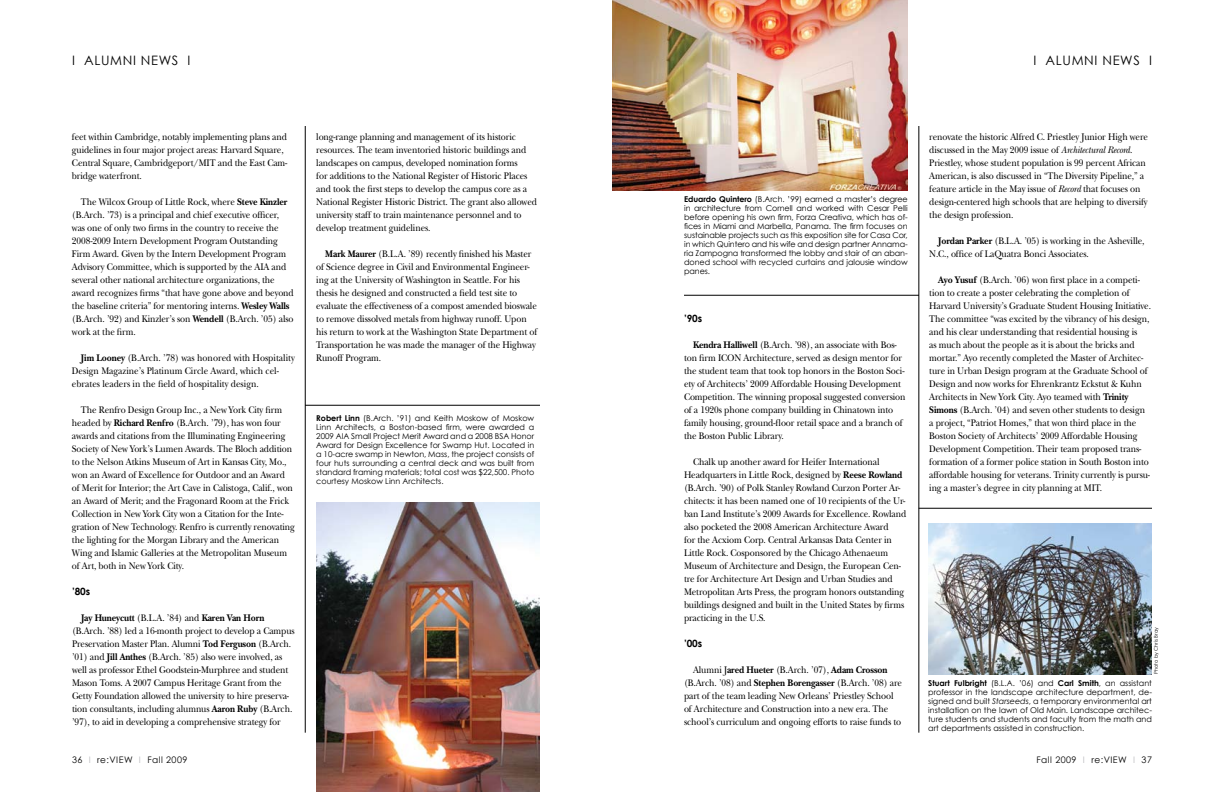
<style>
.page{position:relative;width:1224px;height:792px;background:#fff}
.page>*{position:absolute;margin:0;border:0;box-sizing:border-box;transform-origin:0 0}
.t1{font:13px "Century Gothic";letter-spacing:.05em;color:#000}
.t2{font:10px/13px "New Baskerville";letter-spacing:-.01em;color:#000;scale:.9 1}
.t3{font:700 10px "Century Gothic";letter-spacing:-.01em;color:#000}
.t4{font:9px "Century Gothic";letter-spacing:.05em;color:#000}
.t5{font:8px/9px "Century Gothic";color:#000;text-align:justify}
.t6{font:5px "Century Gothic";color:#000}
.s1{font-weight:700}
.s2{font-style:italic}
.s3{color:#bcbdc0}
</style>
<div class="page">
<img style="left:316px;top:502px;width:224px;height:290px">
<hr style="left:305px;top:126px;width:1px;height:607px;background:#000">
<hr style="left:305px;top:405px;width:235px;height:1px;background:#000">
<img style="left:928px;top:523px;width:224px;height:152px">
<hr style="left:919px;top:126px;width:1px;height:607px;background:#000">
<hr style="left:684px;top:295px;width:235px;height:1px;background:#000">
<hr style="left:919px;top:508px;width:233px;height:1px;background:#000">
<img style="left:612px;top:0;width:296px;height:191px">
<h1 class="t1" style="left:72px;top:52px;width:118px">I ALUMNI NEWS I</h1>
<p class="t2" style="left:72px;top:130px;width:241px">feet within Cambridge, notably implementing plans and guidelines in four major project areas: Harvard Square, Central Square, Cambridgeport/MIT and the East Cam&shy;bridge waterfront.</p>
<p class="t2" style="left:72px;top:195px;width:248px;text-indent:9px">The Wilcox Group of Little Rock, where <span class="s1">Steve Kinzler </span>(B.Arch. ’73) is a principal and chief executive officer, was one of only two firms in the country to receive the 2008-2009 Intern Development Program Outstanding Firm Award. Given by the Intern Development Program Advisory Committee, which is supported by the AIA and several other national architecture organizations, the award recognizes firms “that have gone above and beyond the baseline criteria” for mentoring interns. <span class="s1">Wesley Walls </span>(B.Arch. ’92) and Kinzler’s son <span class="s1">Wendell</span> (B.Arch. ’05) also work at the firm.</p>
<p class="t2" style="left:72px;top:351px;width:249px;text-indent:9px"><span class="s1">Jim Looney</span> (B.Arch. ’78) was honored with Hospitality<br>Design Magazine’s Platinum Circle Award, which cel&shy;ebrates leaders in the field of hospitality design.</p>
<p class="t2" style="left:72px;top:403px;width:249px;text-indent:9px">The Renfro Design Group Inc., a New York City firm headed by <span class="s1">Richard Renfro</span> (B.Arch. ’79), has won four awards and citations from the Illuminating Engineering Society of New York’s Lumen Awards. The Bloch addition to the Nelson Atkins Museum of Art in Kansas City, Mo., won an Award of Excellence for Outdoor and an Award of Merit for Interior; the Art Cave in Calistoga, Calif., won an Award of Merit; and the Fragonard Room at the Frick Collection in New York City won a Citation for the Inte&shy;gration of New Technology. Renfro is currently renovating the lighting for the Morgan Library and the American Wing and Islamic Galleries at the Metropolitan Museum of Art, both in New York City.</p>
<p class="t3" style="left:72px;top:585px;width:20px">’80s</p>
<p class="t2" style="left:72px;top:611px;width:249px;text-indent:9px"><span class="s1">Jay Huneycutt</span> (B.L.A. ’84) and <span class="s1">Karen Van Horn </span>(B.Arch. ’88) led a 16-month project to develop a Campus Preservation Master Plan. Alumni <span class="s1">Tod Ferguson</span> (B.Arch. ’01) and <span class="s1">Jill Anthes</span> (B.Arch. ’85) also were involved, as well as professor Ethel Goodstein-Murphree and student Mason Toms. A 2007 Campus Heritage Grant from the Getty Foundation allowed the university to hire preserva&shy;tion consultants, including alumnus <span class="s1">Aaron Ruby</span> (B.Arch. ’97), to aid in developing a comprehensive strategy for</p>
<p class="t2" style="left:316px;top:130px;width:247px">long-range planning and management of its historic resources. The team inventoried historic buildings and landscapes on campus, developed nomination forms<br>for additions to the National Register of Historic Places and took the first steps to develop the campus core as a National Register Historic District. The grant also allowed university staff to train maintenance personnel and to develop treatment guidelines.</p>
<p class="t2" style="left:316px;top:247px;width:247px;text-indent:9px"><span class="s1">Mark Maurer</span> (B.L.A. ’89) recently finished his Master of Science degree in Civil and Environmental Engineer&shy;ing at the University of Washington in Seattle. For his thesis he designed and constructed a field test site to evaluate the effectiveness of a compost amended bioswale to remove dissolved metals from highway runoff. Upon his return to work at the Washington State Department of Transportation he was made the manager of the Highway Runoff Program.</p>
<p class="t5" style="left:316px;top:414px;width:220px"><span class="s1">Robert Linn</span> (B.Arch. ’91) and Keith Moskow of Moskow Linn Architects, a Boston-based firm, were awarded a 2009 AIA Small Project Merit Award and a 2008 BSA Honor Award for Design Excellence for Swamp Hut. Located in a 10-acre swamp in Newton, Mass, the project consists of four huts surrounding a central deck and was built from standard framing materials; total cost was $22,500. Photo courtesy Moskow Linn Architects.</p>
<h1 class="t1" style="left:1034px;top:52px;width:118px">I ALUMNI NEWS I</h1>
<p class="t5" style="left:684px;top:194px;width:225px"><span class="s1">Eduardo Quintero</span> (B.Arch. ’99) earned a master’s degree in architecture from Cornell and worked with Cesar Pelli before opening his own firm, Forza Creativa, which has of&shy;fices in Miami and Marbella, Panama. The firm focuses on sustainable projects such as this exposition site for Casa Cor, in which Quintero and his wife and design partner Annama&shy;ria Zampogna transformed the lobby and stair of an aban&shy;doned school with recycled curtains and jalousie window panes.</p>
<p class="t3" style="left:684px;top:312px;width:20px">’90s</p>
<p class="t2" style="left:684px;top:338px;width:248px;text-indent:9px"><span class="s1">Kendra Halliwell</span> (B.Arch. ’98), an associate with Bos&shy;ton firm ICON Architecture, served as design mentor for the student team that took top honors in the Boston Soci&shy;ety of Architects’ 2009 Affordable Housing Development Competition. The winning proposal suggested conversion of a 1920s phone company building in Chinatown into family housing, ground-floor retail space and a branch of the Boston Public Library.</p>
<p class="t2" style="left:684px;top:455px;width:249px;text-indent:9px">Chalk up another award for Heifer International Headquarters in Little Rock, designed by <span class="s1">Reese Rowland </span>(B.Arch. ’90) of Polk Stanley Rowland Curzon Porter Ar&shy;chitects: it has been named one of 10 recipients of the Ur&shy;ban Land Institute’s 2009 Awards for Excellence. Rowland also pocketed the 2008 American Architecture Award<br>for the Acxiom Corp. Central Arkansas Data Center in Little Rock. Cosponsored by the Chicago Athenaeum Museum of Architecture and Design, the European Cen&shy;tre for Architecture Art Design and Urban Studies and Metropolitan Arts Press, the program honors outstanding buildings designed and built in the United States by firms practicing in the U.S.</p>
<p class="t3" style="left:684px;top:637px;width:20px">’00s</p>
<p class="t2" style="left:684px;top:663px;width:244px;text-indent:9px">Alumni J<span class="s1">ared Hueter</span> (B.Arch. ’07), <span class="s1">Adam Crosson </span>(B.Arch. ’08) and <span class="s1">Stephen Borengasser</span> (B.Arch. ’08) are part of the team leading New Orleans’ Priestley School of Architecture and Construction into a new era. The school’s curriculum and ongoing efforts to raise funds to</p>
<p class="t2" style="left:929px;top:130px;width:245px">renovate the historic Alfred C. Priestley Junior High were discussed in the May 2009 issue of <span class="s2">Architectural Record</span>.<br>Priestley, whose student population is 99 percent African American, is also discussed in “The Diversity Pipeline,” a feature article in the May issue of <span class="s2">Record</span> that focuses on design-centered high schools that are helping to diversify the design profession.</p>
<p class="t2" style="left:929px;top:234px;width:241px;text-indent:9px"><span class="s1">Jordan Parker</span> (B.L.A. ’05) is working in the Asheville,<br>N.C., office of LaQuatra Bonci Associates.</p>
<p class="t2" style="left:929px;top:273px;width:248px;text-indent:9px"><span class="s1">Ayo Yusuf</span> (B.Arch. ’06) won first place in a competi&shy;tion to create a poster celebrating the completion of Harvard University’s Graduate Student Housing Initiative.<br>The committee “was excited by the vibrancy of his design, and his clear understanding that residential housing is<br>as much about the people as it is about the bricks and mortar.” Ayo recently completed the Master of Architec&shy;ture in Urban Design program at the Graduate School of Design and now works for Ehrenkrantz Eckstut &amp; Kuhn Architects in New York City. Ayo teamed with <span class="s1">Trinity Simons</span> (B.Arch. ’04) and seven other students to design a project, “Patriot Homes,” that won third place in the Boston Society of Architects’ 2009 Affordable Housing Development Competition. Their team proposed trans&shy;formation of a former police station in South Boston into affordable housing for veterans. Trinity currently is pursu&shy;ing a master’s degree in city planning at MIT.</p>
<p class="t6" style="left:1153px;top:674px;width:48px;rotate:-90deg">Photo by Chris Bray</p>
<p class="t5" style="left:928px;top:678px;width:225px"><span class="s1">Stuart Fulbright</span> (B.L.A. ’06) and <span class="s1">Carl Smith</span>, an assistant professor in the landscape architecture department, de&shy;signed and built <span class="s2">Starseeds</span>, a temporary environmental art installation on the lawn of Old Main. Landscape architec&shy;ture students and students and faculty from the math and art departments assisted in construction.</p>
<p class="t4" style="left:72px;top:754px;width:117px">36 <span class="s3">I</span> re:VI EW <span class="s3">I</span> Fall 2009</p>
<p class="t4" style="left:1036px;top:754px;width:117px">Fall 2009 <span class="s3">I</span> re:VI EW <span class="s3">I</span> 37</p>
</div>
